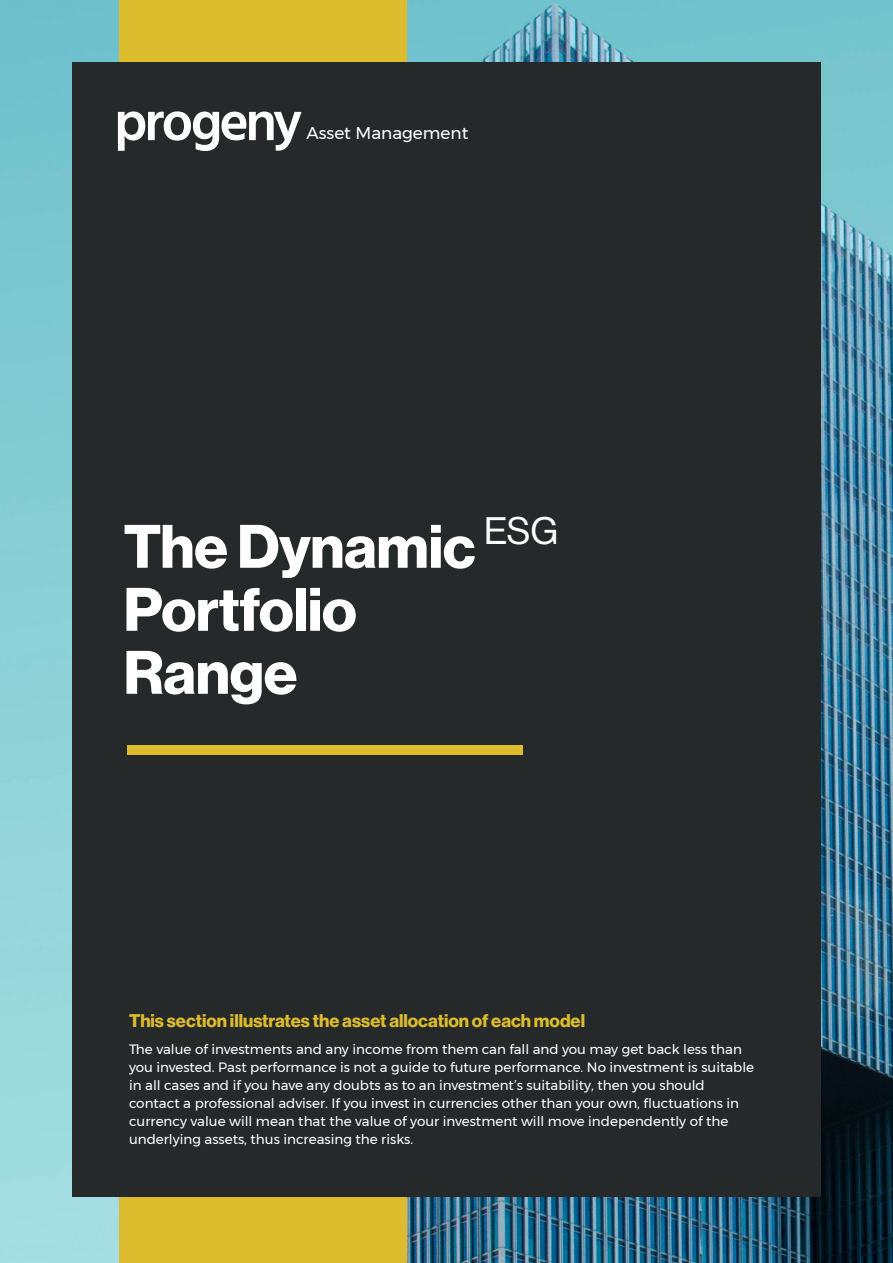
<style>
.page{position:relative;width:893px;height:1263px;background:#fff}
.page>*{position:absolute;margin:0;border:0;box-sizing:border-box;transform-origin:0 0}
.chapter_title{font:60px "N Haas Grotesk DS Pro 75 Bd";letter-spacing:-.005em;color:#fff}
.t1{font:37.5px "N Haas Grotesk DS Pro 55 Rg";color:#fff}
.body{font:18px "N Haas Grotesk DS Pro 75 Bd";color:#dcbc2d}
.t2{font:16.95px "Montserrat";color:#fff}
.body-2{font:13.5px/18px "Montserrat";color:#fff}
</style>
<div class="page">
<img style="left:0;top:0;width:893px;height:1263px">
<div style="left:120px;top:0;width:287px;height:1263px;background:#dcbc2d"></div>
<div style="left:72px;top:62px;width:749px;height:1135px;background:#262929"></div>
<div style="left:127px;top:746px;width:395px;height:9px;background:#dcbc2d"></div>
<svg style="left:118px;top:111px;width:184px;height:40px"></svg>
<p class="t2" style="left:306px;top:120px;width:163px">Asset Management</p>
<p class="chapter_title" style="left:124px;top:512px;width:353px">The Dynamic</p>
<p class="chapter_title" style="left:124px;top:575px;width:235px">Portfolio</p>
<p class="chapter_title" style="left:124px;top:638px;width:175px">Range</p>
<p class="t1" style="left:484px;top:510px;width:76px">ESG</p>
<p class="body" style="left:129px;top:1010px;width:458px">This section illustrates the asset allocation of each model</p>
<p class="body-2" style="left:129px;top:1040px;width:627px">The value of investments and any income from them can fall and you may get back less than you invested. Past performance is not a guide to future performance. No investment is suitable in all cases and if you have any doubts as to an investment’s suitability, then you should contact a professional adviser. If you invest in currencies other than your own, fluctuations in currency value will mean that the value of your investment will move independently of the underlying assets, thus increasing the risks.</p>
</div>
